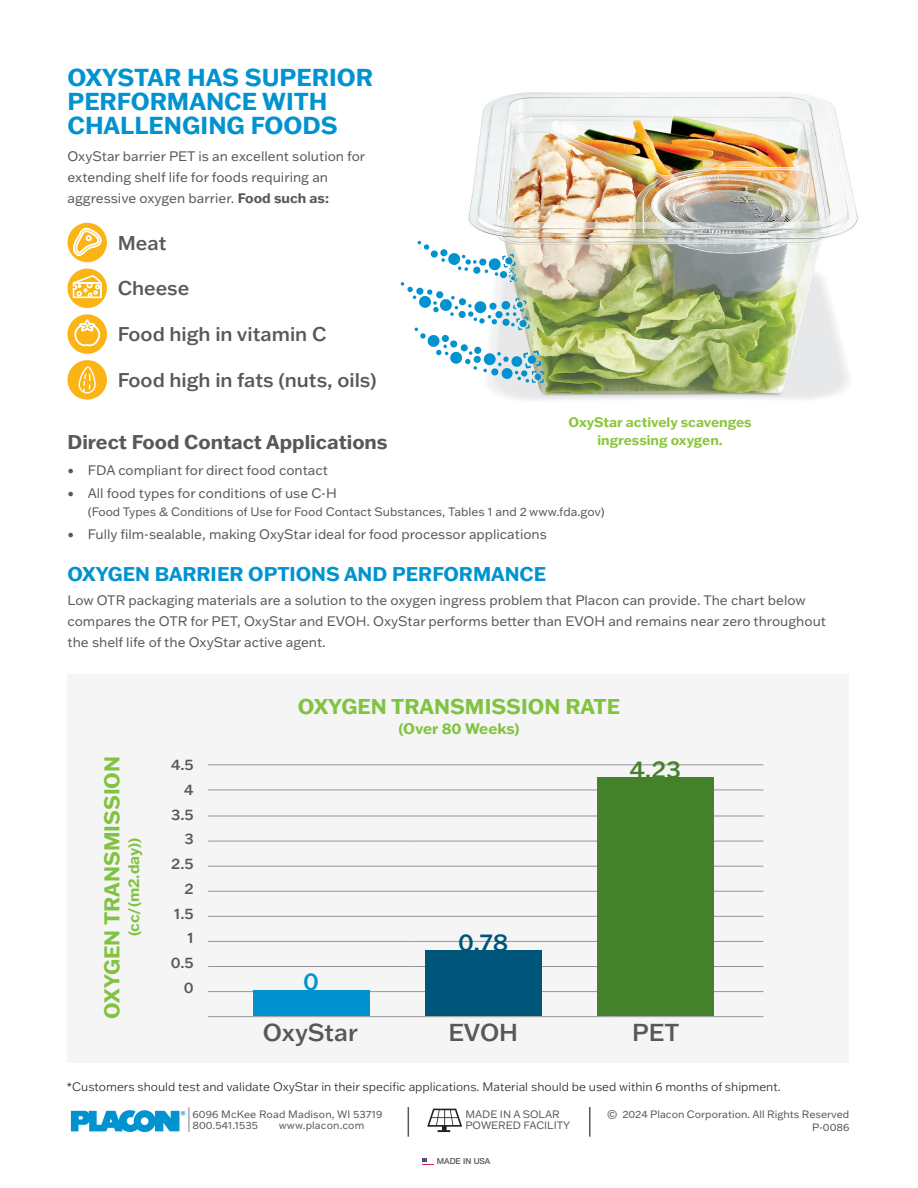
<style>
.page{position:relative;width:918px;height:1188px;background:#fff}
.page>*{position:absolute;margin:0;border:0;box-sizing:border-box;transform-origin:0 0}
.t1{font:700 24px/24px "Franklin Gothic ATF";color:#0093d0}
.t2{font:500 24px "Franklin Gothic ATF";color:#57585a}
.t3{font:500 24px "Franklin Gothic ATF";color:#00567a}
.t4{font:500 24px "Franklin Gothic ATF";color:#45802a}
.t5{font:500 24px "Franklin Gothic ATF";color:#0093d0}
.t6{font:700 21px "Franklin Gothic ATF";color:#81c340}
.t7{font:500 19.5px "Franklin Gothic ATF";color:#57585a}
.t8{font:700 19.5px "Franklin Gothic ATF";color:#0093d0}
.t9{font:700 19.5px "Franklin Gothic ATF";color:#57585a}
.t10{font:700 15px "Franklin Gothic ATF";color:#81c340}
.t11{font:500 15px "Franklin Gothic ATF";color:#57585a}
.t12{font:13.5px/21px "Franklin Gothic ATF";color:#57585a}
.t13{font:700 13.5px/18px "Franklin Gothic ATF";color:#8bc63e;text-align:center}
.t14{font:300 12px "Franklin Gothic ATF";color:#231f20}
.t15{font:12px "Franklin Gothic ATF";color:#57585a}
.t16{font:10.5px/11.2px "Franklin Gothic ATF";color:#57585a}
.t17{font:500 8.25px "Helvetica Neue LT Std";color:#57585a}
.s1{font-weight:700}
</style>
<div class="page">
<img style="left:468px;top:92px;width:390px;height:308px">
<div style="left:68px;top:674px;width:781px;height:389px;background:#f5f5f6"></div>
<hr style="left:188px;top:1107px;width:2px;height:25px;background:#939598">
<svg style="left:71px;top:1110px;width:114px;height:22px"></svg>
<hr style="left:408px;top:1107px;width:1px;height:30px;background:#57585a">
<hr style="left:589px;top:1107px;width:2px;height:30px;background:#57585a">
<svg style="left:427px;top:1109px;width:35px;height:23px"></svg>
<svg style="left:422px;top:1158px;width:12px;height:7px"></svg>
<div style="left:67px;top:223px;width:40px;height:39px;background:#fbb416;border-radius:50%"></div>
<svg style="left:71px;top:226px;width:30px;height:30px"></svg>
<svg style="left:67px;top:269px;width:40px;height:39px"></svg>
<svg style="left:73px;top:275px;width:29px;height:23px"></svg>
<svg style="left:67px;top:314px;width:40px;height:40px"></svg>
<svg style="left:75px;top:319px;width:25px;height:27px"></svg>
<hr style="left:208px;top:765px;width:201px;height:1px;background:#939598">
<hr style="left:409px;top:765px;width:201px;height:1px;background:#939598">
<hr style="left:610px;top:765px;width:153px;height:1px;background:#939598">
<hr style="left:208px;top:790px;width:201px;height:1px;background:#939598">
<hr style="left:409px;top:790px;width:201px;height:1px;background:#939598">
<hr style="left:610px;top:790px;width:153px;height:1px;background:#939598">
<hr style="left:208px;top:816px;width:201px;height:1px;background:#939598">
<hr style="left:409px;top:816px;width:201px;height:1px;background:#939598">
<hr style="left:610px;top:816px;width:153px;height:1px;background:#939598">
<hr style="left:208px;top:841px;width:201px;height:1px;background:#939598">
<hr style="left:409px;top:841px;width:201px;height:1px;background:#939598">
<hr style="left:610px;top:841px;width:153px;height:1px;background:#939598">
<hr style="left:208px;top:866px;width:201px;height:1px;background:#939598">
<hr style="left:409px;top:866px;width:201px;height:1px;background:#939598">
<hr style="left:610px;top:866px;width:153px;height:1px;background:#939598">
<hr style="left:208px;top:891px;width:201px;height:1px;background:#939598">
<hr style="left:409px;top:891px;width:201px;height:1px;background:#939598">
<hr style="left:610px;top:891px;width:153px;height:1px;background:#939598">
<hr style="left:208px;top:916px;width:201px;height:1px;background:#939598">
<hr style="left:409px;top:916px;width:201px;height:1px;background:#939598">
<hr style="left:610px;top:916px;width:153px;height:1px;background:#939598">
<hr style="left:208px;top:941px;width:201px;height:1px;background:#939598">
<hr style="left:409px;top:941px;width:201px;height:1px;background:#939598">
<hr style="left:610px;top:941px;width:153px;height:1px;background:#939598">
<hr style="left:208px;top:966px;width:201px;height:1px;background:#939598">
<hr style="left:409px;top:966px;width:201px;height:1px;background:#939598">
<hr style="left:610px;top:966px;width:153px;height:1px;background:#939598">
<hr style="left:208px;top:991px;width:201px;height:1px;background:#939598">
<hr style="left:409px;top:991px;width:201px;height:1px;background:#939598">
<hr style="left:610px;top:991px;width:153px;height:1px;background:#939598">
<hr style="left:208px;top:1016px;width:201px;height:1px;background:#939598">
<hr style="left:409px;top:1016px;width:201px;height:1px;background:#939598">
<hr style="left:610px;top:1016px;width:153px;height:1px;background:#939598">
<div style="left:253px;top:990px;width:116px;height:26px;background:#0093d0"></div>
<div style="left:425px;top:950px;width:117px;height:66px;background:#00567a"></div>
<div style="left:597px;top:778px;width:117px;height:238px;background:#45802a"></div>
<div style="left:67px;top:360px;width:40px;height:40px;background:#fbb416;border-radius:50%"></div>
<svg style="left:78px;top:366px;width:18px;height:28px"></svg>
<svg style="left:401px;top:241px;width:143px;height:142px"></svg>
<p class="t1" style="left:68px;top:64px;width:307px">OXYSTAR HAS SUPERIOR<br>PERFORMANCE WITH<br>CHALLENGING FOODS</p>
<p class="t12" style="left:68px;top:146px;width:299px">OxyStar barrier PET is an excellent solution for extending shelf life for foods requiring an aggressive oxygen barrier. <span class="s1">Food such as:</span></p>
<p class="t7" style="left:118px;top:229px;width:50px">Meat</p>
<p class="t7" style="left:118px;top:275px;width:73px">Cheese</p>
<p class="t7" style="left:118px;top:321px;width:210px">Food high in vitamin C</p>
<p class="t7" style="left:118px;top:367px;width:260px">Food high in fats (nuts, oils)</p>
<p class="t13" style="left:569px;top:413px;width:185px">OxyStar actively scavenges ingressing oxygen.</p>
<p class="t9" style="left:68px;top:429px;width:322px">Direct Food Contact Applications</p>
<p class="t12" style="left:68px;top:459px;width:262px">• FDA compliant for direct food contact</p>
<p class="t12" style="left:68px;top:482px;width:271px">• All food types for conditions of use C-H</p>
<p class="t15" style="left:88px;top:504px;width:518px">(Food Types &amp; Conditions of Use for Food Contact Substances, Tables 1 and 2 www.fda.gov)</p>
<p class="t12" style="left:68px;top:523px;width:481px">• Fully film-sealable, making OxyStar ideal for food processor applications</p>
<p class="t8" style="left:68px;top:561px;width:480px">OXYGEN BARRIER OPTIONS AND PERFORMANCE</p>
<p class="t12" style="left:68px;top:589px;width:760px">Low OTR packaging materials are a solution to the oxygen ingress problem that Placon can provide. The chart below compares the OTR for PET, OxyStar and EVOH. OxyStar performs better than EVOH and remains near zero throughout the shelf life of the OxyStar active agent.</p>
<p class="t6" style="left:98px;top:1019px;width:264px;rotate:-90deg">OXYGEN TRANSMISSION</p>
<p class="t10" style="left:124px;top:936px;width:100px;rotate:-90deg">(cc/(m2.day))</p>
<p class="t11" style="left:171px;top:755px;width:24px">4.5</p>
<p class="t11" style="left:184px;top:779px;width:11px">4</p>
<p class="t11" style="left:171px;top:804px;width:24px">3.5</p>
<p class="t11" style="left:184px;top:829px;width:11px">3</p>
<p class="t11" style="left:171px;top:854px;width:24px">2.5</p>
<p class="t11" style="left:185px;top:878px;width:11px">2</p>
<p class="t11" style="left:174px;top:903px;width:21px">1.5</p>
<p class="t11" style="left:188px;top:928px;width:8px">1</p>
<p class="t11" style="left:171px;top:953px;width:24px">0.5</p>
<p class="t11" style="left:184px;top:977px;width:11px">0</p>
<p class="t6" style="left:298px;top:693px;width:324px">OXYGEN TRANSMISSION RATE</p>
<p class="t10" style="left:398px;top:718px;width:123px">(Over 80 Weeks)</p>
<p class="t4" style="left:630px;top:753px;width:52px">4.23</p>
<p class="t5" style="left:303px;top:966px;width:17px">0</p>
<p class="t3" style="left:458px;top:926px;width:52px">0.78</p>
<p class="t2" style="left:263px;top:1017px;width:97px">OxyStar</p>
<p class="t2" style="left:448px;top:1017px;width:71px">EVOH</p>
<p class="t2" style="left:632px;top:1017px;width:49px">PET</p>
<p class="t14" style="left:66px;top:1079px;width:716px">*Customers should test and validate OxyStar in their specific applications. Material should be used within 6 months of shipment.</p>
<p class="t16" style="left:279px;top:1120px;width:87px">www.placon.com</p>
<p class="t16" style="left:465px;top:1108px;width:106px">MADE IN A SOLAR<br>POWERED FACILITY</p>
<p class="t16" style="left:607px;top:1108px;width:244px;line-height:12.6px;text-align:right">© 2024 Placon Corporation. All Rights Reserved<br>P-0086</p>
<p class="t17" style="left:437px;top:1156px;width:55px">MADE IN USA</p>
<p class="t16" style="left:192px;top:1108px;width:192px">6096 McKee Road Madison, WI 53719<br>800.541.1535</p>
</div>
